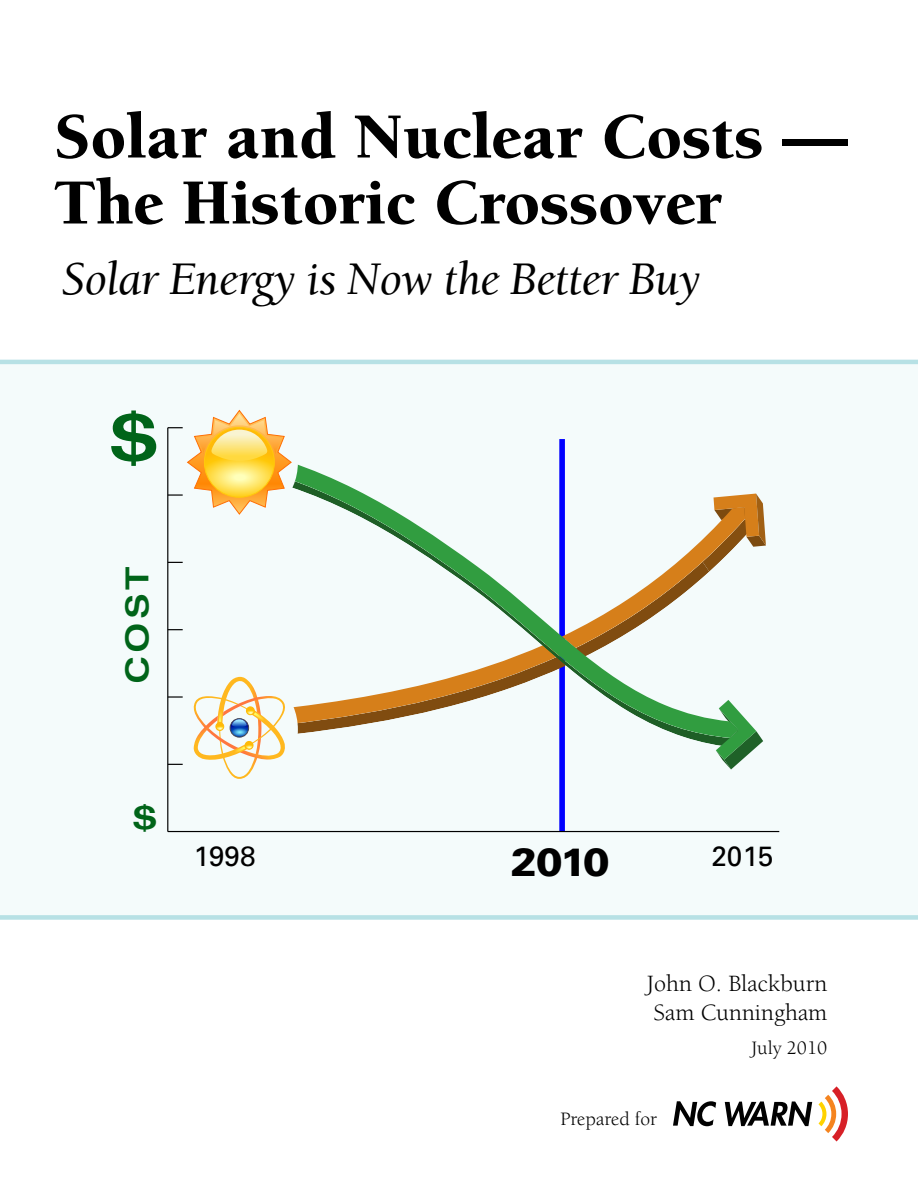
<style>
.page{position:relative;width:918px;height:1188px;background:#fff}
.page>*{position:absolute;margin:0;border:0;box-sizing:border-box;transform-origin:0 0}
.t1{font:900 66px/66px "Berkeley";color:#000}
.t2{font:700 expanded 63.3px "Univers";color:#006419}
.t3{font:italic 48px "Berkeley";letter-spacing:-.02em;color:#000}
.t4{font:900 39.6px "Univers";color:#000}
.t5{font:700 expanded 31.65px "Univers";color:#006419}
.t6{font:27.9px "Univers";color:#000}
.t7{font:24px/28.8px "Berkeley";color:#000}
.t8{font:19.5px "Berkeley";color:#000}
</style>
<div class="page">
<svg style="left:673px;top:1101px;width:43px;height:25px"></svg>
<svg style="left:725px;top:1101px;width:87px;height:25px"></svg>
<svg style="left:818px;top:1086px;width:30px;height:56px"></svg>
<svg style="left:0;top:360px;width:918px;height:560px"></svg>
<p class="t1" style="left:54px;top:105px;width:795px">Solar and Nuclear Costs —<br>The Historic Crossover</p>
<p class="t3" style="left:62px;top:254px;width:641px">Solar Energy is Now the Better Buy</p>
<p class="t2" style="left:110px;top:402px;width:48px">$</p>
<p class="t5" style="left:119px;top:684px;width:119px;rotate:-90deg">COST</p>
<p class="t5" style="left:133px;top:800px;width:25px">$</p>
<p class="t6" style="left:194px;top:839px;width:64px">1998</p>
<p class="t4" style="left:511px;top:837px;width:100px">2010</p>
<p class="t6" style="left:711px;top:839px;width:64px">2015</p>
<p class="t7" style="left:647px;top:970px;width:182px">John O. Blackburn<br>Sam Cunningham</p>
<p class="t8" style="left:751px;top:1037px;width:78px">July 2010</p>
<p class="t8" style="left:561px;top:1109px;width:98px">Prepared for</p>
</div>
